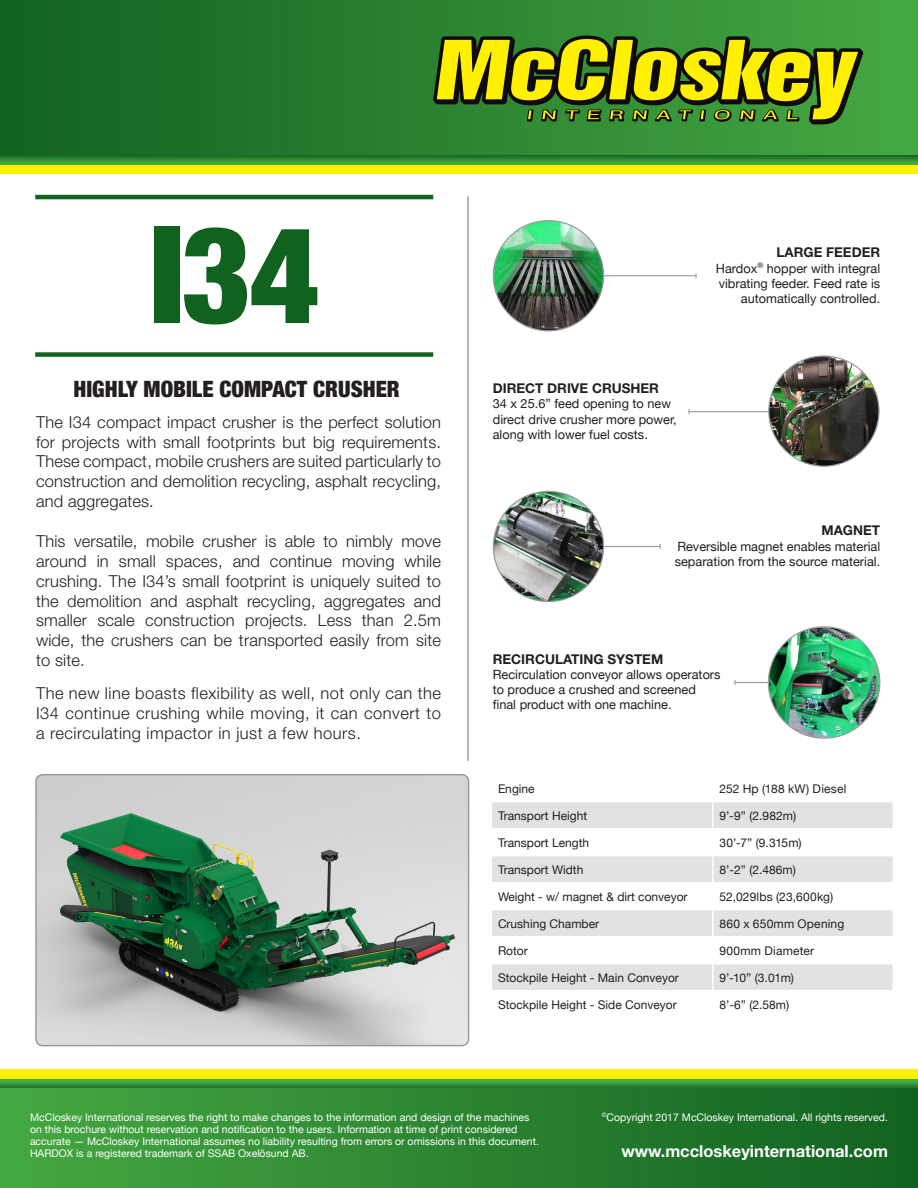
<style>
.page{position:relative;width:918px;height:1188px;background:#fff}
.page>*{position:absolute;margin:0;border:0;box-sizing:border-box;transform-origin:0 0}
.Model_number{font:900 condensed 135px "Helvetica Neue";color:#11611f}
.Model_name{font:900 condensed 22.5px "Helvetica Neue";color:#231f20}
.Model_description{font:300 16.5px/19.8px "Helvetica Neue";letter-spacing:.01em;color:#231f20;text-align:justify}
.Disclaimer{font:700 16.5px "Helvetica Neue";color:#fff}
.Model_description-2{font:700 13.5px "Helvetica Neue";color:#231f20}
.Model_description-3{font:12.75px/15.3px "Helvetica Neue";color:#231f20}
.Specs__numbers{font:12px "Helvetica Neue";color:#231f20}
.Specs__numbers-2{font:12px "Helvetica Neue";letter-spacing:.02em;color:#231f20}
.Disclaimer-2{font:10.5px/12px "Helvetica Neue";color:#fff}
</style>
<div class="page">
<hr style="left:467px;top:196px;width:2px;height:565px;background:#999b9e">
<div style="left:0;top:164px;width:918px;height:10px;background:#fff101"></div>
<svg style="left:0;top:155px;width:918px;height:9px;background:#2f8a33"></svg>
<div style="left:0;top:0;width:918px;height:155px;background:linear-gradient(to right,#116120,#45a842)"></div>
<svg style="left:433px;top:36px;width:430px;height:88px;background:#7e9315"></svg>
<div style="left:0;top:1069px;width:918px;height:10px;background:#fff101"></div>
<svg style="left:0;top:1079px;width:918px;height:10px;background:#369438"></svg>
<div style="left:0;top:1089px;width:918px;height:99px;background:linear-gradient(to right,#45a842,#116120)"></div>
<img style="left:36px;top:775px;width:433px;height:271px">
<div style="left:35px;top:774px;width:434px;height:272px;border:2px solid #999b9e;border-radius:7px"></div>
<hr style="left:35px;top:195px;width:398px;height:4px;background:#11611f">
<div style="left:35px;top:352px;width:398px;height:5px;background:#11611f"></div>
<svg style="left:492px;top:802px;width:400px;height:188px;fill:#e1e2e4"></svg>
<hr style="left:712px;top:802px;width:2px;height:26px;background:#fff">
<hr style="left:490px;top:828px;width:223px;height:1px;background:#fff">
<hr style="left:713px;top:828px;width:181px;height:1px;background:#fff">
<hr style="left:712px;top:829px;width:2px;height:26px;background:#fff">
<hr style="left:490px;top:855px;width:223px;height:1px;background:#fff">
<hr style="left:713px;top:855px;width:181px;height:1px;background:#fff">
<hr style="left:712px;top:856px;width:2px;height:26px;background:#fff">
<hr style="left:490px;top:882px;width:223px;height:1px;background:#fff">
<hr style="left:713px;top:882px;width:181px;height:1px;background:#fff">
<hr style="left:712px;top:883px;width:2px;height:26px;background:#fff">
<hr style="left:490px;top:909px;width:223px;height:1px;background:#fff">
<hr style="left:713px;top:909px;width:181px;height:1px;background:#fff">
<hr style="left:712px;top:910px;width:2px;height:26px;background:#fff">
<hr style="left:490px;top:936px;width:223px;height:1px;background:#fff">
<hr style="left:713px;top:936px;width:181px;height:1px;background:#fff">
<hr style="left:712px;top:937px;width:2px;height:26px;background:#fff">
<hr style="left:490px;top:963px;width:223px;height:1px;background:#fff">
<hr style="left:713px;top:963px;width:181px;height:1px;background:#fff">
<hr style="left:712px;top:964px;width:2px;height:26px;background:#fff">
<hr style="left:592px;top:546px;width:68px;height:1px;background:#999b9e">
<img style="left:493px;top:491px;width:111px;height:111px;border-radius:55px">
<hr style="left:689px;top:411px;width:85px;height:1px;background:#999b9e">
<img style="left:769px;top:356px;width:110px;height:110px;border-radius:55px">
<hr style="left:592px;top:275px;width:104px;height:1px;background:#999b9e">
<img style="left:493px;top:221px;width:111px;height:110px;border-radius:55px">
<hr style="left:735px;top:682px;width:44px;height:1px;background:#999b9e">
<img style="left:768px;top:627px;width:112px;height:111px">
<p class="Model_number" style="left:149px;top:164px;width:172px">I34</p>
<p class="Model_name" style="left:74px;top:370px;width:328px">HIGHLY MOBILE COMPACT CRUSHER</p>
<p class="Model_description" style="left:36px;top:412px;width:407px">The I34 compact impact crusher is the perfect solution for projects with small footprints but big requirements.<br>These compact, mobile crushers are suited particularly to construction and demolition recycling, asphalt recycling, and aggregates.</p>
<p class="Model_description" style="left:36px;top:531px;width:407px">This versatile, mobile crusher is able to nimbly move around in small spaces, and continue moving while crushing. The I34’s small footprint is uniquely suited to the demolition and asphalt recycling, aggregates and smaller scale construction projects. Less than 2.5m wide, the crushers can be transported easily from site to site.</p>
<p class="Model_description" style="left:36px;top:683px;width:406px">The new line boasts flexibility as well, not only can the I34 continue crushing while moving, it can convert to a recirculating impactor in just a few hours.</p>
<p class="Model_description-2" style="left:493px;top:380px;width:168px">DIRECT DRIVE CRUSHER</p>
<p class="Model_description-3" style="left:493px;top:397px;width:185px">34 x 25.6” feed opening to new direct drive crusher more power, along with lower fuel costs.</p>
<p class="Model_description-2" style="left:776px;top:244px;width:105px">LARGE FEEDER</p>
<p class="Model_description-3" style="left:716px;top:261px;width:166px;text-align:right">Hardox<sup>®</sup> hopper with integral vibrating feeder. Feed rate is automatically controlled.</p>
<p class="Model_description-2" style="left:821px;top:522px;width:60px">MAGNET</p>
<p class="Model_description-3" style="left:675px;top:539px;width:207px">Reversible magnet enables material separation from the source material.</p>
<p class="Model_description-2" style="left:493px;top:651px;width:172px">RECIRCULATING SYSTEM</p>
<p class="Model_description-3" style="left:493px;top:668px;width:229px">Recirculation conveyor allows operators to produce a crushed and screened final product with one machine.</p>
<p class="Specs__numbers" style="left:498px;top:780px;width:38px">Engine</p>
<p class="Specs__numbers" style="left:720px;top:780px;width:128px">252 Hp (188 kW) Diesel</p>
<p class="Specs__numbers" style="left:498px;top:807px;width:91px">Transport Height</p>
<p class="Specs__numbers" style="left:720px;top:807px;width:78px">9’-9” (2.982m)</p>
<p class="Specs__numbers" style="left:498px;top:834px;width:93px">Transport Length</p>
<p class="Specs__numbers" style="left:720px;top:834px;width:84px">30’-7” (9.315m)</p>
<p class="Specs__numbers" style="left:498px;top:861px;width:87px">Transport Width</p>
<p class="Specs__numbers" style="left:720px;top:861px;width:78px">8’-2” (2.486m)</p>
<p class="Specs__numbers" style="left:498px;top:888px;width:191px">Weight - w/ magnet &amp; dirt conveyor</p>
<p class="Specs__numbers" style="left:720px;top:888px;width:115px">52,029lbs (23,600kg)</p>
<p class="Specs__numbers" style="left:498px;top:915px;width:103px">Crushing Chamber</p>
<p class="Specs__numbers-2" style="left:720px;top:915px;width:126px">860 x 650mm Opening</p>
<p class="Specs__numbers" style="left:498px;top:942px;width:31px">Rotor</p>
<p class="Specs__numbers-2" style="left:720px;top:942px;width:96px">900mm Diameter</p>
<p class="Specs__numbers" style="left:498px;top:969px;width:182px">Stockpile Height - Main Conveyor</p>
<p class="Specs__numbers" style="left:720px;top:969px;width:76px">9’-10” (3.01m)</p>
<p class="Specs__numbers" style="left:498px;top:996px;width:180px">Stockpile Height - Side Conveyor</p>
<p class="Specs__numbers" style="left:720px;top:996px;width:71px">8’-6” (2.58m)</p>
<p class="Disclaimer-2" style="left:30px;top:1112px;width:510px">McCloskey International reserves the right to make changes to the information and design of the machines on this brochure without reservation and notification to the users. Information at time of print considered accurate — McCloskey International assumes no liability resulting from errors or omissions in this document.<br>HARDOX is a registered trademark of SSAB Oxelösund AB.</p>
<p class="Disclaimer-2" style="left:602px;top:1112px;width:288px"><sup>©</sup>Copyright 2017 McCloskey International. All rights reserved.</p>
<p class="Disclaimer" style="left:621px;top:1141px;width:268px">www.mccloskeyinternational.com</p>
</div>
